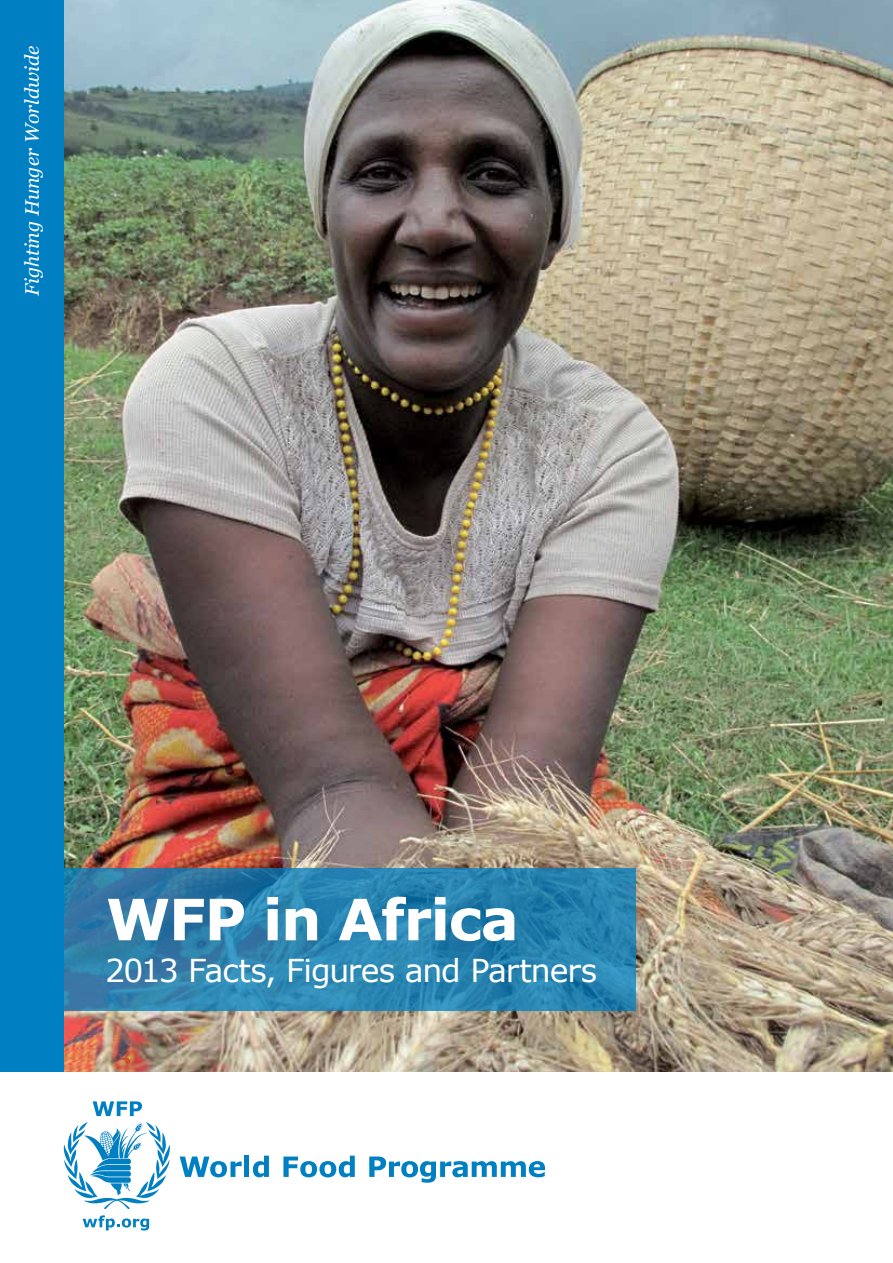
<style>
.page{position:relative;width:893px;height:1263px;background:#fff}
.page>*{position:absolute;margin:0;border:0;box-sizing:border-box;transform-origin:0 0}
.t1{font:700 57px "Verdana";letter-spacing:-.025em;color:#fff}
.t2{font:31.5px "Verdana";letter-spacing:-.035em;color:#fff}
.t3{font:italic 19.5px "Georgia";color:#fff}
</style>
<div class="page">
<img style="left:64px;top:0;width:829px;height:1071px">
<svg style="left:64px;top:1122px;width:106px;height:87px"></svg>
<svg style="left:93px;top:1101px;width:49px;height:15px"></svg>
<svg style="left:83px;top:1215px;width:66px;height:15px"></svg>
<svg style="left:180px;top:1156px;width:62px;height:21px"></svg>
<div style="left:244px;top:1155px;width:5px;height:22px;background:#0080c3"></div>
<svg style="left:253px;top:1155px;width:16px;height:22px"></svg>
<svg style="left:283px;top:1155px;width:72px;height:22px"></svg>
<svg style="left:369px;top:1156px;width:176px;height:27px"></svg>
<div style="left:0;top:0;width:64px;height:1071px;background:#0080c3"></div>
<svg style="left:64px;top:868px;width:571px;height:142px;background:#2a80ad"></svg>
<p class="t3" style="left:18px;top:296px;width:251px;rotate:-90deg">Fighting Hunger Worldwide</p>
<h1 class="t1" style="left:106px;top:879px;width:414px">WFP in Africa</h1>
<p class="t2" style="left:105px;top:949px;width:494px">2013 Facts, Figures and Partners</p>
</div>
